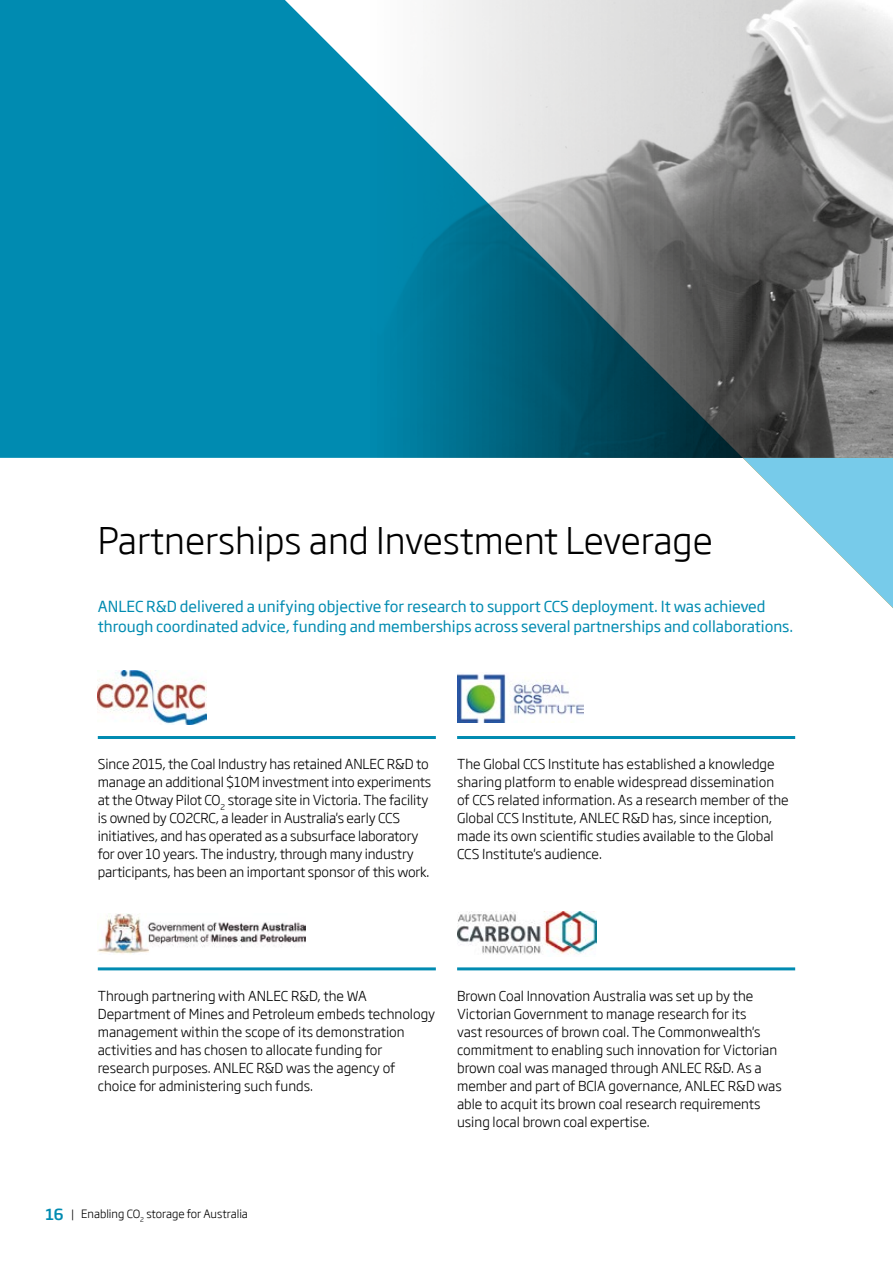
<style>
.page{position:relative;width:893px;height:1263px;background:#fff}
.page>*{position:absolute;margin:0;border:0;box-sizing:border-box;transform-origin:0 0}
.t1{font:300 36px "Soho Gothic Std";color:#000}
.t2{font:15px/19.5px "Soho Gothic Std";color:#008bb1}
.t3{font:300 13.5px/18px "Soho Gothic Std";color:#000}
.t4{font:300 11.25px "Soho Gothic Std";color:#000}
.s1{font-weight:500;font-size:15px;color:#008bb1}
</style>
<div class="page">
<img style="left:743px;top:0;width:150px;height:458px">
<svg style="left:0;top:0;width:743px;height:458px;background:#3992aa"></svg>
<svg style="left:743px;top:458px;width:150px;height:150px"></svg>
<hr style="left:98px;top:736px;width:338px;height:3px;background:#008bb1">
<hr style="left:457px;top:736px;width:338px;height:3px;background:#008bb1">
<hr style="left:98px;top:967px;width:338px;height:3px;background:#008bb1">
<hr style="left:457px;top:967px;width:338px;height:3px;background:#008bb1">
<img style="left:98px;top:671px;width:109px;height:54px">
<img style="left:457px;top:674px;width:126px;height:48px">
<img style="left:98px;top:913px;width:208px;height:41px">
<img style="left:457px;top:912px;width:139px;height:43px">
<h1 class="t1" style="left:98px;top:518px;width:616px">Partnerships and Investment Leverage</h1>
<p class="t2" style="left:98px;top:597px;width:697px">ANLEC R&amp;D delivered a unifying objective for research to support CCS deployment. It was achieved through coordinated advice, funding and memberships across several partnerships and collaborations.</p>
<p class="t3" style="left:98px;top:755px;width:335px">Since 2015, the Coal Industry has retained ANLEC R&amp;D to manage an additional $10M investment into experiments at the Otway Pilot CO<sub>2</sub> storage site in Victoria. The facility is owned by CO2CRC, a leader in Australia's early CCS initiatives, and has operated as a subsurface laboratory for over 10 years. The industry, through many industry participants, has been an important sponsor of this work.</p>
<p class="t3" style="left:457px;top:755px;width:333px">The Global CCS Institute has established a knowledge sharing platform to enable widespread dissemination of CCS related information. As a research member of the Global CCS Institute, ANLEC R&amp;D has, since inception, made its own scientific studies available to the Global CCS Institute's audience.</p>
<p class="t3" style="left:98px;top:987px;width:339px">Through partnering with ANLEC R&amp;D, the WA Department of Mines and Petroleum embeds technology management within the scope of its demonstration activities and has chosen to allocate funding for research purposes. ANLEC R&amp;D was the agency of choice for administering such funds.</p>
<p class="t3" style="left:457px;top:987px;width:326px">Brown Coal Innovation Australia was set up by the Victorian Government to manage research for its<br>vast resources of brown coal. The Commonwealth's commitment to enabling such innovation for Victorian brown coal was managed through ANLEC R&amp;D. As a member and part of BCIA governance, ANLEC R&amp;D was able to acquit its brown coal research requirements using local brown coal expertise.</p>
<p class="t4" style="left:45px;top:1207px;width:204px"><span class="s1">16</span> | Enabling CO<sub>2</sub> storage for Australia</p>
</div>
